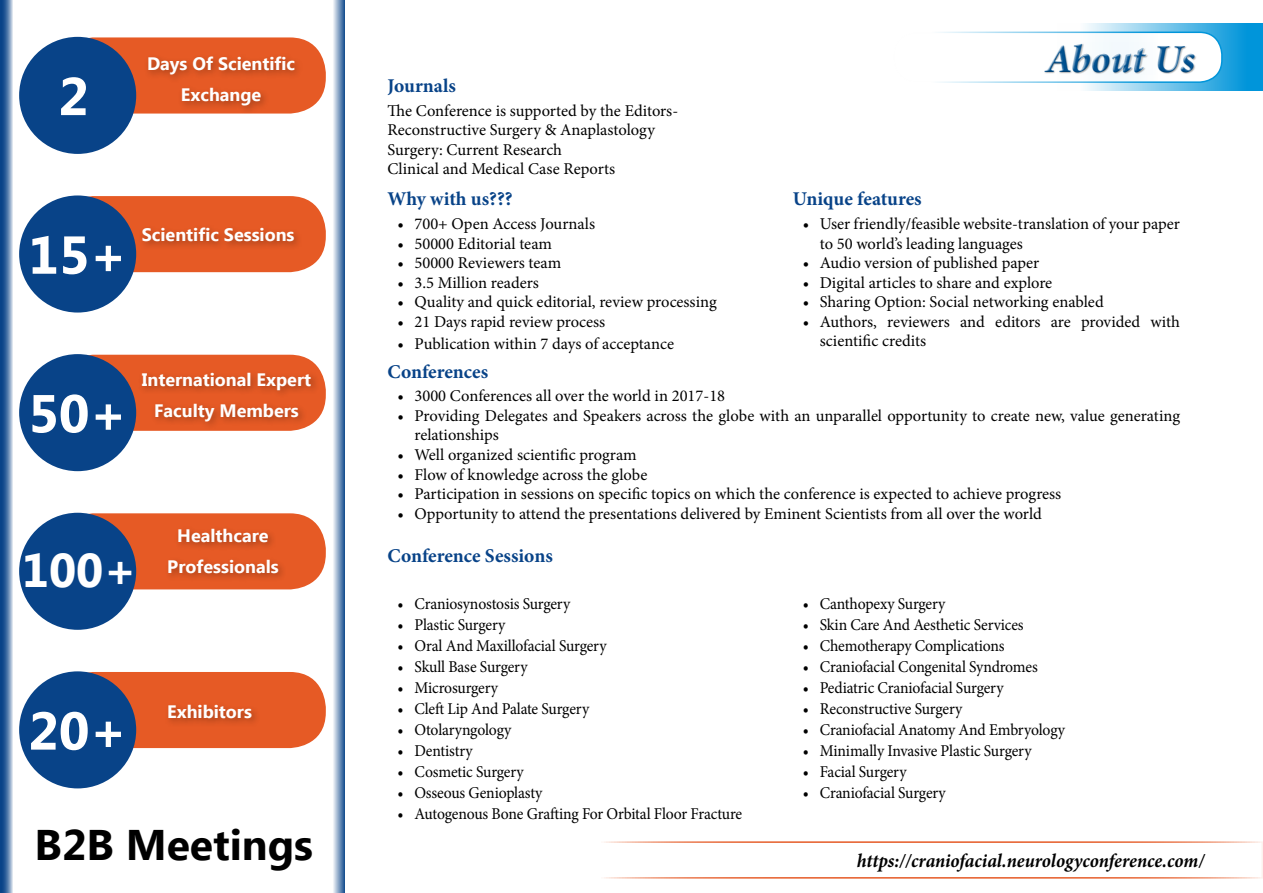
<style>
.page{position:relative;width:1263px;height:893px;background:#fff}
.page>*{position:absolute;margin:0;border:0;box-sizing:border-box;transform-origin:0 0}
.t1{font:700 53.25px "Ebrima";color:#fff}
.t2{font:700 47.25px "Ebrima";color:#fff}
.t3{font:700 42.75px "Ebrima";color:#000}
.t4{font:italic 700 40.05px "Minion Pro";letter-spacing:-.01em;color:#00508f}
.t5{font:700 19.5px "Minion Pro";color:#084388}
.t6{font:italic 700 19.5px "Minion Pro";letter-spacing:-.005em;color:#000;scale:.95 1}
.t7{font:700 18px/30.9px "Ebrima";color:#fff;text-align:center}
.t8{font:16.5px/19.5px "Minion Pro";letter-spacing:-.005em;color:#000}
.t9{font:16.5px "Minion Pro";letter-spacing:-.005em;color:#000;scale:.95 1}
</style>
<div class="page">
<svg style="left:333px;top:0;width:12px;height:893px"></svg>
<div style="left:58px;top:37px;width:268px;height:77px;background:#e65a25;border-radius:36px"></div>
<div style="left:19px;top:37px;width:117px;height:117px;background:#084388;border-radius:50%"></div>
<div style="left:144px;top:53px;width:160px;height:62px;background:#000;opacity:.3"></div>
<div style="left:58px;top:196px;width:268px;height:76px;background:#e65a25;border-radius:36px"></div>
<div style="left:19px;top:195px;width:117px;height:118px;background:#084388;border-radius:50%"></div>
<div style="left:139px;top:224px;width:164px;height:27px;background:#000;opacity:.3"></div>
<div style="left:58px;top:355px;width:268px;height:76px;background:#e65a25;border-radius:36px"></div>
<div style="left:19px;top:354px;width:117px;height:117px;background:#084388;border-radius:50%"></div>
<div style="left:138px;top:369px;width:183px;height:61px;background:#000;opacity:.3"></div>
<div style="left:58px;top:513px;width:268px;height:76px;background:#e65a25;border-radius:36px"></div>
<div style="left:19px;top:513px;width:117px;height:117px;background:#084388;border-radius:50%"></div>
<div style="left:164px;top:525px;width:123px;height:57px;background:#000;opacity:.3"></div>
<div style="left:58px;top:672px;width:268px;height:76px;background:#e65a25;border-radius:36px"></div>
<div style="left:19px;top:671px;width:117px;height:117px;background:#084388;border-radius:50%"></div>
<div style="left:164px;top:701px;width:97px;height:27px;background:#000;opacity:.3"></div>
<svg style="left:0;top:0;width:13px;height:893px"></svg>
<svg style="left:1057px;top:23px;width:206px;height:68px"></svg>
<div style="left:894px;top:32px;width:328px;height:50px;background:#fff;border-radius:22px"></div>
<div style="left:893px;top:32px;width:329px;height:51px;border:2px solid #0095da;border-radius:22px"></div>
<div style="left:1043px;top:43px;width:153px;height:31px;background:#000;opacity:.35"></div>
<div style="left:597px;top:841px;width:666px;height:38px;background:#fff;border:2px solid #e65a25"></div>
<h1 class="t1" style="left:58px;top:57px;width:32px">2</h1>
<p class="t7" style="left:147px;top:49px;width:150px">Days Of Scientific<br>Exchange</p>
<h1 class="t1" style="left:28px;top:215px;width:100px">15+</h1>
<p class="t7" style="left:142px;top:220px;width:154px">Scientific Sessions</p>
<h1 class="t1" style="left:28px;top:374px;width:100px">50+</h1>
<p class="t7" style="left:142px;top:365px;width:171px">International Expert<br>Faculty Members</p>
<h2 class="t2" style="left:22px;top:535px;width:116px">100+</h2>
<p class="t7" style="left:167px;top:521px;width:113px">Healthcare<br>Professionals</p>
<h1 class="t1" style="left:28px;top:691px;width:100px">20+</h1>
<p class="t7" style="left:167px;top:697px;width:86px">Exhibitors</p>
<h3 class="t3" style="left:35px;top:813px;width:280px">B2B Meetings</h3>
<p class="t5" style="left:387px;top:72px;width:70px">Journals</p>
<p class="t8" style="left:387px;top:101px;width:292px">The Conference is supported by the Editors-Reconstructive Surgery &amp; Anaplastology Surgery: Current Research<br>Clinical and Medical Case Reports</p>
<p class="t5" style="left:387px;top:185px;width:127px">Why with us???</p>
<p class="t8" style="left:397px;top:214px;width:199px">• 700+ Open Access Journals</p>
<p class="t8" style="left:397px;top:234px;width:156px">• 50000 Editorial team</p>
<p class="t8" style="left:397px;top:253px;width:165px">• 50000 Reviewers team</p>
<p class="t8" style="left:397px;top:273px;width:143px">• 3.5 Million readers</p>
<p class="t8" style="left:397px;top:292px;width:321px">• Quality and quick editorial, review processing</p>
<p class="t8" style="left:397px;top:312px;width:209px">• 21 Days rapid review process</p>
<p class="t8" style="left:397px;top:334px;width:278px">• Publication within 7 days of acceptance</p>
<h3 class="t4" style="left:1045px;top:30px;width:151px">About Us</h3>
<p class="t5" style="left:793px;top:185px;width:130px">Unique features</p>
<p class="t8" style="left:820px;top:214px;width:362px;text-indent:-17px">• User friendly/feasible website-translation of your paper to 50 world’s leading languages</p>
<p class="t8" style="left:803px;top:253px;width:238px">• Audio version of published paper</p>
<p class="t8" style="left:803px;top:273px;width:251px">• Digital articles to share and explore</p>
<p class="t8" style="left:803px;top:292px;width:302px">• Sharing Option: Social networking enabled</p>
<p class="t8" style="left:820px;top:312px;width:362px;text-indent:-17px">• Authors, reviewers and editors are provided with scientific credits</p>
<p class="t5" style="left:387px;top:358px;width:102px">Conferences</p>
<p class="t8" style="left:397px;top:387px;width:329px">• 3000 Conferences all over the world in 2017-18</p>
<p class="t8" style="left:414px;top:406px;width:767px;text-indent:-17px">• Providing Delegates and Speakers across the globe with an unparallel opportunity to create new, value generating relationships</p>
<p class="t8" style="left:397px;top:445px;width:241px">• Well organized scientific program</p>
<p class="t8" style="left:397px;top:465px;width:251px">• Flow of knowledge across the globe</p>
<p class="t8" style="left:397px;top:484px;width:665px">• Participation in sessions on specific topics on which the conference is expected to achieve progress</p>
<p class="t8" style="left:397px;top:504px;width:646px">• Opportunity to attend the presentations delivered by Eminent Scientists from all over the world</p>
<p class="t5" style="left:387px;top:541px;width:167px">Conference Sessions</p>
<p class="t9" style="left:397px;top:592px;width:183px">• Craniosynostosis Surgery</p>
<p class="t9" style="left:397px;top:613px;width:115px">• Plastic Surgery</p>
<p class="t9" style="left:397px;top:634px;width:222px">• Oral And Maxillofacial Surgery</p>
<p class="t9" style="left:397px;top:655px;width:138px">• Skull Base Surgery</p>
<p class="t9" style="left:397px;top:676px;width:107px">• Microsurgery</p>
<p class="t9" style="left:397px;top:697px;width:203px">• Cleft Lip And Palate Surgery</p>
<p class="t9" style="left:397px;top:718px;width:122px">• Otolaryngology</p>
<p class="t9" style="left:397px;top:739px;width:81px">• Dentistry</p>
<p class="t9" style="left:397px;top:760px;width:134px">• Cosmetic Surgery</p>
<p class="t9" style="left:397px;top:781px;width:154px">• Osseous Genioplasty</p>
<p class="t9" style="left:397px;top:802px;width:364px">• Autogenous Bone Grafting For Orbital Floor Fracture</p>
<p class="t9" style="left:803px;top:592px;width:152px">• Canthopexy Surgery</p>
<p class="t9" style="left:803px;top:613px;width:234px">• Skin Care And Aesthetic Services</p>
<p class="t9" style="left:803px;top:634px;width:214px">• Chemotherapy Complications</p>
<p class="t9" style="left:803px;top:655px;width:249px">• Craniofacial Congenital Syndromes</p>
<p class="t9" style="left:803px;top:676px;width:213px">• Pediatric Craniofacial Surgery</p>
<p class="t9" style="left:803px;top:697px;width:169px">• Reconstructive Surgery</p>
<p class="t9" style="left:803px;top:718px;width:278px">• Craniofacial Anatomy And Embryology</p>
<p class="t9" style="left:803px;top:739px;width:242px">• Minimally Invasive Plastic Surgery</p>
<p class="t9" style="left:803px;top:760px;width:111px">• Facial Surgery</p>
<p class="t9" style="left:803px;top:781px;width:152px">• Craniofacial Surgery</p>
<p class="t6" style="left:857px;top:847px;width:367px">https://craniofacial.neurologyconference.com/</p>
</div>
